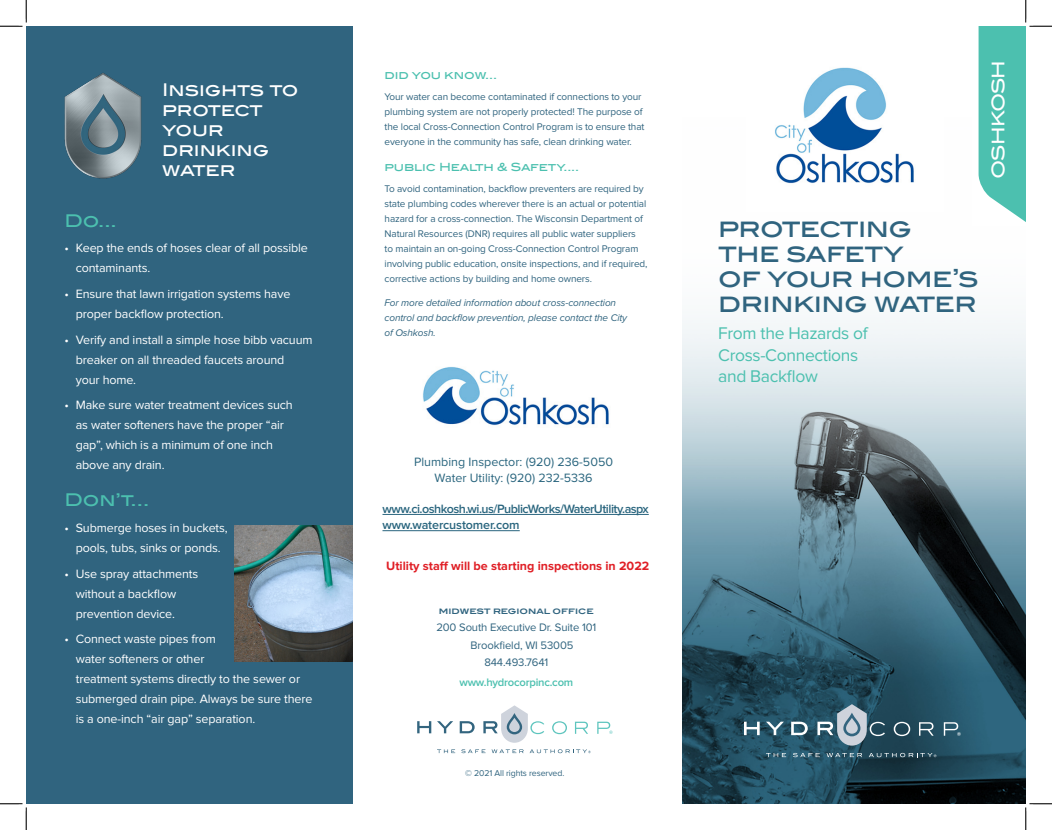
<style>
.page{position:relative;width:1052px;height:830px;background:#fff}
.page>*{position:absolute;margin:0;border:0;box-sizing:border-box;transform-origin:0 0}
.t1{font:500 25px/25px "Blair ITC";letter-spacing:-.02em;color:#30647f}
.t2{font:17.5px/21.2px "Proxima Nova";letter-spacing:-.02em;color:#4cc0af}
.t3{font:500 17.5px/20px "Blair ITC";letter-spacing:-.01em;color:#fff}
.t4{font:500 17.5px "Blair ITC";color:#4cc0af}
.t5{font:500 17.5px "Blair ITC";letter-spacing:-.06em;color:#fff}
.t6{font:12.5px/20px "Proxima Nova";letter-spacing:-.01em;color:#fff}
.t7{font:600 12.5px/16.2px "Proxima Nova";letter-spacing:-.04em;color:#29657e}
.t8{font:12.5px/16.2px "Proxima Nova";color:#29657e;text-align:center}
.t9{font:700 12.5px "Proxima Nova";color:#e01f26}
.t10{font:11.25px/17.5px "Proxima Nova";letter-spacing:-.01em;color:#30647f}
.t11{font:500 11.25px "Blair ITC";letter-spacing:-.01em;color:#4cc0af}
.t12{font:600 11.25px "Proxima Nova";letter-spacing:-.02em;color:#4cc0af}
.t13{font:10px/15px "Proxima Nova";letter-spacing:-.01em;color:#30647f}
.t14{font:italic 10px/15px "Proxima Nova";letter-spacing:-.01em;color:#30647f}
.t15{font:8.75px "Proxima Nova";letter-spacing:-.01em;color:#30647f}
.t16{font:700 7.5px "Blair ITC";color:#30647f}
</style>
<div class="page">
<img style="left:682px;top:320px;width:343px;height:483px">
<img style="left:775px;top:67px;width:139px;height:117px">
<img style="left:423px;top:367px;width:186px;height:59px">
<div style="left:26px;top:26px;width:327px;height:777px;background:#30647f"></div>
<img style="left:64px;top:73px;width:78px;height:106px">
<img style="left:234px;top:525px;width:119px;height:136px">
<svg style="left:744px;top:721px;width:15px;height:13px"></svg>
<svg style="left:766px;top:721px;width:18px;height:13px"></svg>
<svg style="left:791px;top:721px;width:16px;height:13px"></svg>
<svg style="left:817px;top:703px;width:68px;height:42px;background:#62808e"></svg>
<svg style="left:893px;top:721px;width:17px;height:14px"></svg>
<svg style="left:919px;top:722px;width:14px;height:13px"></svg>
<svg style="left:766px;top:752px;width:20px;height:4px"></svg>
<svg style="left:793px;top:752px;width:26px;height:4px"></svg>
<svg style="left:826px;top:752px;width:36px;height:4px"></svg>
<svg style="left:943px;top:722px;width:17px;height:13px"></svg>
<svg style="left:868px;top:752px;width:68px;height:5px"></svg>
<svg style="left:417px;top:721px;width:14px;height:12px"></svg>
<svg style="left:437px;top:721px;width:16px;height:12px"></svg>
<svg style="left:459px;top:721px;width:15px;height:12px"></svg>
<svg style="left:483px;top:705px;width:61px;height:37px"></svg>
<svg style="left:552px;top:721px;width:15px;height:12px"></svg>
<svg style="left:575px;top:721px;width:13px;height:12px"></svg>
<svg style="left:437px;top:749px;width:18px;height:3px"></svg>
<svg style="left:461px;top:749px;width:24px;height:3px"></svg>
<svg style="left:491px;top:749px;width:32px;height:3px"></svg>
<svg style="left:597px;top:721px;width:15px;height:12px"></svg>
<svg style="left:530px;top:749px;width:60px;height:3px"></svg>
<hr style="left:382px;top:514px;width:267px;height:1px;background:#29657e">
<hr style="left:382px;top:530px;width:138px;height:1px;background:#29657e">
<svg style="left:0;top:0;width:27px;height:27px"></svg>
<svg style="left:0;top:803px;width:27px;height:26px"></svg>
<svg style="left:978px;top:0;width:74px;height:222px"></svg>
<svg style="left:1024px;top:802px;width:28px;height:27px"></svg>
<p class="t3" style="left:162px;top:80px;width:138px">Insights to protect your drinking water</p>
<p class="t4" style="left:64px;top:210px;width:54px">Do...</p>
<p class="t6" style="left:76px;top:238px;width:234px;text-indent:-11px">• Keep the ends of hoses clear of all possible contaminants.</p>
<p class="t6" style="left:76px;top:284px;width:216px;text-indent:-11px">• Ensure that lawn irrigation systems have proper backflow protection.</p>
<p class="t6" style="left:76px;top:329px;width:238px;text-indent:-11px">• Verify and install a simple hose bibb vacuum breaker on all threaded faucets around<br>your home.</p>
<p class="t6" style="left:76px;top:395px;width:218px;text-indent:-11px">• Make sure water treatment devices such as water softeners have the proper “air gap”, which is a minimum of one inch above any drain.</p>
<p class="t4" style="left:64px;top:489px;width:86px">Don’t...</p>
<p class="t6" style="left:64px;top:517px;width:165px;text-align:center">• Submerge hoses in buckets, pools, tubs, sinks or ponds.</p>
<p class="t6" style="left:76px;top:563px;width:124px;text-indent:-11px">• Use spray attachments without a backflow prevention device.</p>
<p class="t6" style="left:76px;top:629px;width:238px;text-indent:-11px">• Connect waste pipes from<br>water softeners or other<br>treatment systems directly to the sewer or submerged drain pipe. Always be sure there is a one-inch “air gap” separation.</p>
<p class="t11" style="left:384px;top:68px;width:114px">did you know...</p>
<p class="t13" style="left:384px;top:89px;width:261px">Your water can become contaminated if connections to your plumbing system are not properly protected! The purpose of the local Cross-Connection Control Program is to ensure that everyone in the community has safe, clean drinking water.</p>
<p class="t11" style="left:384px;top:160px;width:196px">public Health &amp; Safety....</p>
<p class="t13" style="left:384px;top:181px;width:264px">To avoid contamination, backflow preventers are required by state plumbing codes wherever there is an actual or potential hazard for a cross-connection. The Wisconsin Department of Natural Resources (DNR) requires all public water suppliers<br>to maintain an on-going Cross-Connection Control Program involving public education, onsite inspections, and if required, corrective actions by building and home owners.</p>
<p class="t14" style="left:384px;top:295px;width:244px">For more detailed information about cross-connection control and backflow prevention, please contact the City of Oshkosh.</p>
<p class="t8" style="left:414px;top:454px;width:200px">Plumbing Inspector: (920) 236-5050<br>Water Utility: (920) 232-5336</p>
<p class="t7" style="left:382px;top:501px;width:268px">www.ci.oshkosh.wi.us/PublicWorks/WaterUtility.aspx www.watercustomer.com</p>
<p class="t9" style="left:386px;top:558px;width:265px">Utility staff will be starting inspections in 2022</p>
<p class="t16" style="left:439px;top:606px;width:156px">MIDWEST REGIONAL OFFICE</p>
<p class="t10" style="left:470px;top:618px;width:127px;text-indent:-34px">200 South Executive Dr. Suite 101<br>Brookfield, WI 53005</p>
<p class="t10" style="left:484px;top:653px;width:66px">844.493.7641</p>
<p class="t12" style="left:459px;top:677px;width:115px">www.hydrocorpinc.com</p>
<p class="t15" style="left:465px;top:767px;width:101px">© 2021 All rights reserved.</p>
<p class="t5" style="left:987px;top:178px;width:120px;rotate:-90deg">OSHKOSH</p>
<p class="t1" style="left:718px;top:215px;width:262px">protecting the safety<br>of your home’s drinking water</p>
<p class="t2" style="left:718px;top:323px;width:151px">From the Hazards of<br>Cross-Connections and Backflow</p>
</div>
